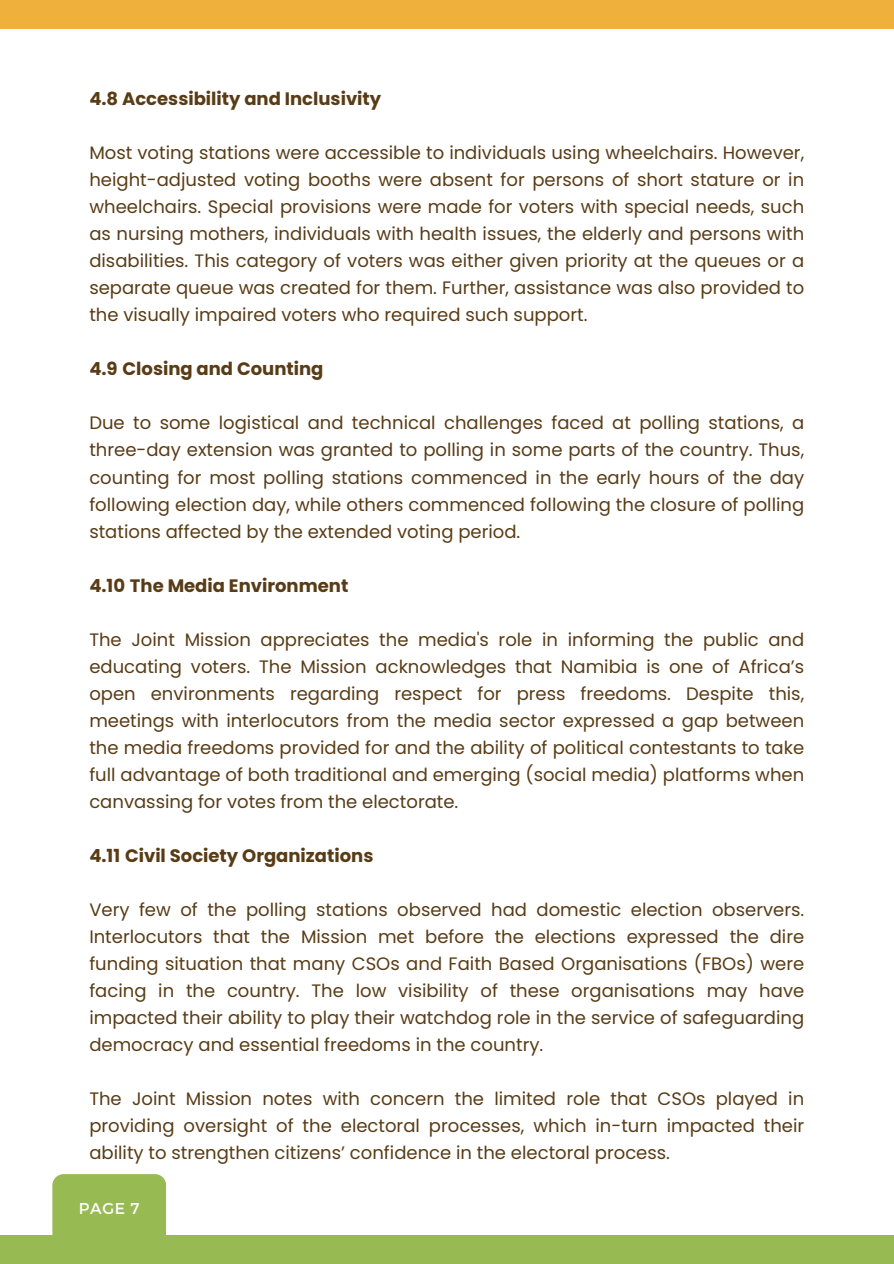
<style>
.page{position:relative;width:894px;height:1264px;background:#fff}
.page>*{position:absolute;margin:0;border:0;box-sizing:border-box;transform-origin:0 0}
.t1{font:18px/27px "Poppins";color:#593c16;text-align:justify}
.t2{font:700 18px "Poppins";color:#593c16}
.t3{font:15.75px "Montserrat";color:#fff}
</style>
<div class="page">
<div style="left:0;top:0;width:893px;height:29px;background:#efb03c"></div>
<div style="left:52px;top:1174px;width:114px;height:61px;background:#98ba52"></div>
<div style="left:0;top:1235px;width:893px;height:28px;background:#98ba52"></div>
<h2 class="t2" style="left:89px;top:86px;width:293px">4.8 Accessibility and Inclusivity</h2>
<h1 class="t1" style="left:89px;top:139px;width:716px">Most voting stations were accessible to individuals using wheelchairs. However, height-adjusted voting booths were absent for persons of short stature or in wheelchairs. Special provisions were made for voters with special needs, such as nursing mothers, individuals with health issues, the elderly and persons with disabilities. This category of voters was either given priority at the queues or a separate queue was created for them. Further, assistance was also provided to the visually impaired voters who required such support.</h1>
<h2 class="t2" style="left:89px;top:356px;width:235px">4.9 Closing and Counting</h2>
<h1 class="t1" style="left:89px;top:409px;width:716px">Due to some logistical and technical challenges faced at polling stations, a three-day extension was granted to polling in some parts of the country. Thus, counting for most polling stations commenced in the early hours of the day following election day, while others commenced following the closure of polling stations affected by the extended voting period.</h1>
<h2 class="t2" style="left:89px;top:572px;width:260px">4.10 The Media Environment</h2>
<h1 class="t1" style="left:89px;top:625px;width:716px">The Joint Mission appreciates the media's role in informing the public and educating voters. The Mission acknowledges that Namibia is one of Africa’s open environments regarding respect for press freedoms. Despite this, meetings with interlocutors from the media sector expressed a gap between the media freedoms provided for and the ability of political contestants to take full advantage of both traditional and emerging (social media) platforms when canvassing for votes from the electorate.</h1>
<h2 class="t2" style="left:89px;top:842px;width:285px">4.11 Civil Society Organizations</h2>
<h2 class="t1" style="left:89px;top:895px;width:716px">Very few of the polling stations observed had domestic election observers.<br>Interlocutors that the Mission met before the elections expressed the dire funding situation that many CSOs and Faith Based Organisations (FBOs) were facing in the country. The low visibility of these organisations may have impacted their ability to play their watchdog role in the service of safeguarding democracy and essential freedoms in the country.</h2>
<p class="t1" style="left:89px;top:1084px;width:716px">The Joint Mission notes with concern the limited role that CSOs played in providing oversight of the electoral processes, which in-turn impacted their ability to strengthen citizens’ confidence in the electoral process.</p>
<h1 class="t3" style="left:79px;top:1198px;width:62px">PAGE 7</h1>
</div>
